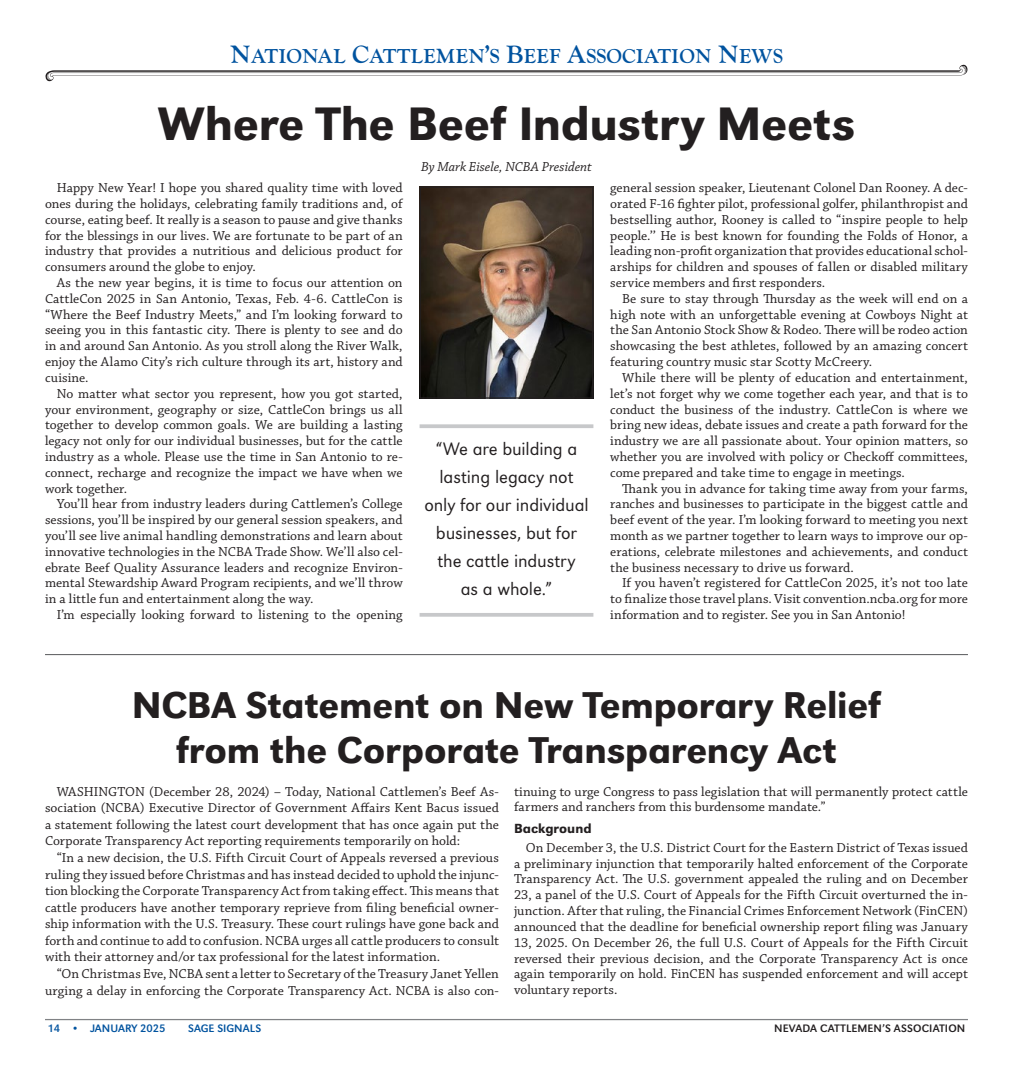
<style>
.page{position:relative;width:1013px;height:1080px;background:#fff}
.page>*{position:absolute;margin:0;border:0;box-sizing:border-box;transform-origin:0 0}
.t1{font:500 48.75px "URW Grotesk";letter-spacing:-.005em;color:#231f20}
.t2{font:500 38.75px/44.6px "URW Grotesk";letter-spacing:-.005em;color:#231f20;text-align:center}
.t3{font:20px "LTC Goudy Oldstyle Pro Bold SC800";color:#00539f}
.t4{font:300 18.75px/28px "URW Grotesk Pro";letter-spacing:-.005em;color:#231f20;text-align:center}
.t5{font:13.75px/15.8px "Chaparral Pro";letter-spacing:.005em;color:#231f20;text-align:justify}
.t6{font:italic 13.75px "Chaparral Pro";color:#231f20}
.t7{font:500 13.75px "URW Grotesk";color:#231f20}
.t8{font:11.25px "URW Grotesk Pro";letter-spacing:.01em;color:#231f20}
.t9{font:11.25px "URW Grotesk Pro";color:#00539f}
.s1{font-size:25px}
</style>
<div class="page">
<hr style="left:45px;top:1019px;width:923px;height:1px;background:#808285">
<svg style="left:45px;top:64px;width:923px;height:18px"></svg>
<img style="left:421px;top:188px;width:170px;height:209px">
<div style="left:419px;top:186px;width:174px;height:213px;border:1px solid #231f20"></div>
<svg style="left:419px;top:424px;width:174px;height:4px"></svg>
<svg style="left:419px;top:613px;width:174px;height:4px"></svg>
<hr style="left:45px;top:654px;width:923px;height:1px;background:#58595b">
<h3 class="t3" style="left:230px;top:45px;width:554px"><span class="s1">N</span>ATIONAL <span class="s1">C</span>ATTLEMEN<span class="s1">’</span>S <span class="s1">B</span>EEF <span class="s1">A</span>SSOCIATION <span class="s1">N</span>EWS</h3>
<h1 class="t1" style="left:158px;top:95px;width:699px">Where The Beef Industry Meets</h1>
<p class="t6" style="left:421px;top:159px;width:172px">By Mark Eisele, NCBA President</p>
<p class="t5" style="left:45px;top:180px;width:359px;text-indent:12px">Happy New Year! I hope you shared quality time with loved ones during the holidays, celebrating family traditions and, of course, eating beef. It really is a season to pause and give thanks for the blessings in our lives. We are fortunate to be part of an industry that provides a nutritious and delicious product for consumers around the globe to enjoy.</p>
<p class="t5" style="left:45px;top:275px;width:359px;text-indent:12px">As the new year begins, it is time to focus our attention on CattleCon 2025 in San Antonio, Texas, Feb. 4-6. CattleCon is “Where the Beef Industry Meets,” and I’m looking forward to seeing you in this fantastic city. There is plenty to see and do in and around San Antonio. As you stroll along the River Walk, enjoy the Alamo City’s rich culture through its art, history and cuisine.</p>
<p class="t5" style="left:45px;top:386px;width:359px;text-indent:12px">No matter what sector you represent, how you got started, your environment, geography or size, CattleCon brings us all together to develop common goals. We are building a lasting legacy not only for our individual businesses, but for the cattle industry as a whole. Please use the time in San Antonio to re&shy;connect, recharge and recognize the impact we have when we work together.</p>
<p class="t5" style="left:45px;top:497px;width:359px;text-indent:12px">You’ll hear from industry leaders during Cattlemen’s College sessions, you’ll be inspired by our general session speakers, and you’ll see live animal handling demonstrations and learn about innovative technologies in the NCBA Trade Show. We’ll also cel&shy;ebrate Beef Quality Assurance leaders and recognize Environ&shy;mental Stewardship Award Program recipients, and we’ll throw in a little fun and entertainment along the way.</p>
<p class="t5" style="left:57px;top:607px;width:347px">I’m especially looking forward to listening to the opening</p>
<p class="t5" style="left:610px;top:180px;width:359px">general session speaker, Lieutenant Colonel Dan Rooney. A dec&shy;orated F-16 fighter pilot, professional golfer, philanthropist and bestselling author, Rooney is called to “inspire people to help people.’’ He is best known for founding the Folds of Honor, a leading non-profit organization that provides educational schol&shy;arships for children and spouses of fallen or disabled military service members and first responders.</p>
<p class="t5" style="left:610px;top:291px;width:359px;text-indent:12px">Be sure to stay through Thursday as the week will end on a high note with an unforgettable evening at Cowboys Night at the San Antonio Stock Show &amp; Rodeo. There will be rodeo action showcasing the best athletes, followed by an amazing concert featuring country music star Scotty McCreery.</p>
<p class="t5" style="left:610px;top:370px;width:359px;text-indent:12px">While there will be plenty of education and entertainment, let’s not forget why we come together each year, and that is to conduct the business of the industry. CattleCon is where we bring new ideas, debate issues and create a path forward for the industry we are all passionate about. Your opinion matters, so whether you are involved with policy or Checkoff committees, come prepared and take time to engage in meetings.</p>
<p class="t5" style="left:610px;top:481px;width:359px;text-indent:12px">Thank you in advance for taking time away from your farms, ranches and businesses to participate in the biggest cattle and beef event of the year. I’m looking forward to meeting you next month as we partner together to learn ways to improve our op&shy;erations, celebrate milestones and achievements, and conduct the business necessary to drive us forward.</p>
<p class="t5" style="left:610px;top:576px;width:359px;text-indent:12px">If you haven’t registered for CattleCon 2025, it’s not too late to finalize those travel plans. Visit convention.ncba.org for more information and to register. See you in San Antonio!</p>
<h3 class="t4" style="left:424px;top:435px;width:166px">“We are building a lasting legacy not only for our individual businesses, but for the cattle industry<br>as a whole.”</h3>
<h2 class="t2" style="left:132px;top:683px;width:750px">NCBA Statement on New Temporary Relief from the Corporate Transparency Act</h2>
<p class="t5" style="left:45px;top:784px;width:455px;line-height:16.6px;text-indent:12px">WASHINGTON (December 28, 2024) – Today, National Cattlemen’s Beef As&shy;sociation (NCBA) Executive Director of Government Affairs Kent Bacus issued a statement following the latest court development that has once again put the Corporate Transparency Act reporting requirements temporarily on hold:</p>
<p class="t5" style="left:45px;top:850px;width:455px;line-height:16.6px;text-indent:12px">“In a new decision, the U.S. Fifth Circuit Court of Appeals reversed a previous ruling they issued before Christmas and has instead decided to uphold the injunc&shy;tion blocking the Corporate Transparency Act from taking effect. This means that cattle producers have another temporary reprieve from filing beneficial owner&shy;ship information with the U.S. Treasury. These court rulings have gone back and forth and continue to add to confusion. NCBA urges all cattle producers to consult with their attorney and/or tax professional for the latest information.</p>
<p class="t5" style="left:45px;top:966px;width:455px;line-height:16.6px;text-align:right">“On Christmas Eve, NCBA sent a letter to Secretary of the Treasury Janet Yellen urging a delay in enforcing the Corporate Transparency Act. NCBA is also con-</p>
<p class="t5" style="left:514px;top:784px;width:455px">tinuing to urge Congress to pass legislation that will permanently protect cattle farmers and ranchers from this burdensome mandate.”</p>
<p class="t7" style="left:514px;top:820px;width:79px">Background</p>
<p class="t5" style="left:514px;top:840px;width:455px;text-indent:12px">On December 3, the U.S. District Court for the Eastern District of Texas issued a preliminary injunction that temporarily halted enforcement of the Corporate Transparency Act. The U.S. government appealed the ruling and on December 23, a panel of the U.S. Court of Appeals for the Fifth Circuit overturned the in&shy;junction. After that ruling, the Financial Crimes Enforcement Network (FinCEN) announced that the deadline for beneficial ownership report filing was January 13, 2025. On December 26, the full U.S. Court of Appeals for the Fifth Circuit reversed their previous decision, and the Corporate Transparency Act is once again temporarily on hold. FinCEN has suspended enforcement and will accept voluntary reports.</p>
<p class="t9" style="left:48px;top:1022px;width:119px">14 • JANUARY 2025</p>
<p class="t9" style="left:188px;top:1022px;width:75px">SAGE SIGNALS</p>
<p class="t8" style="left:774px;top:1022px;width:193px">NEVADA CATTLEMEN’S ASSOCIATION</p>
</div>
